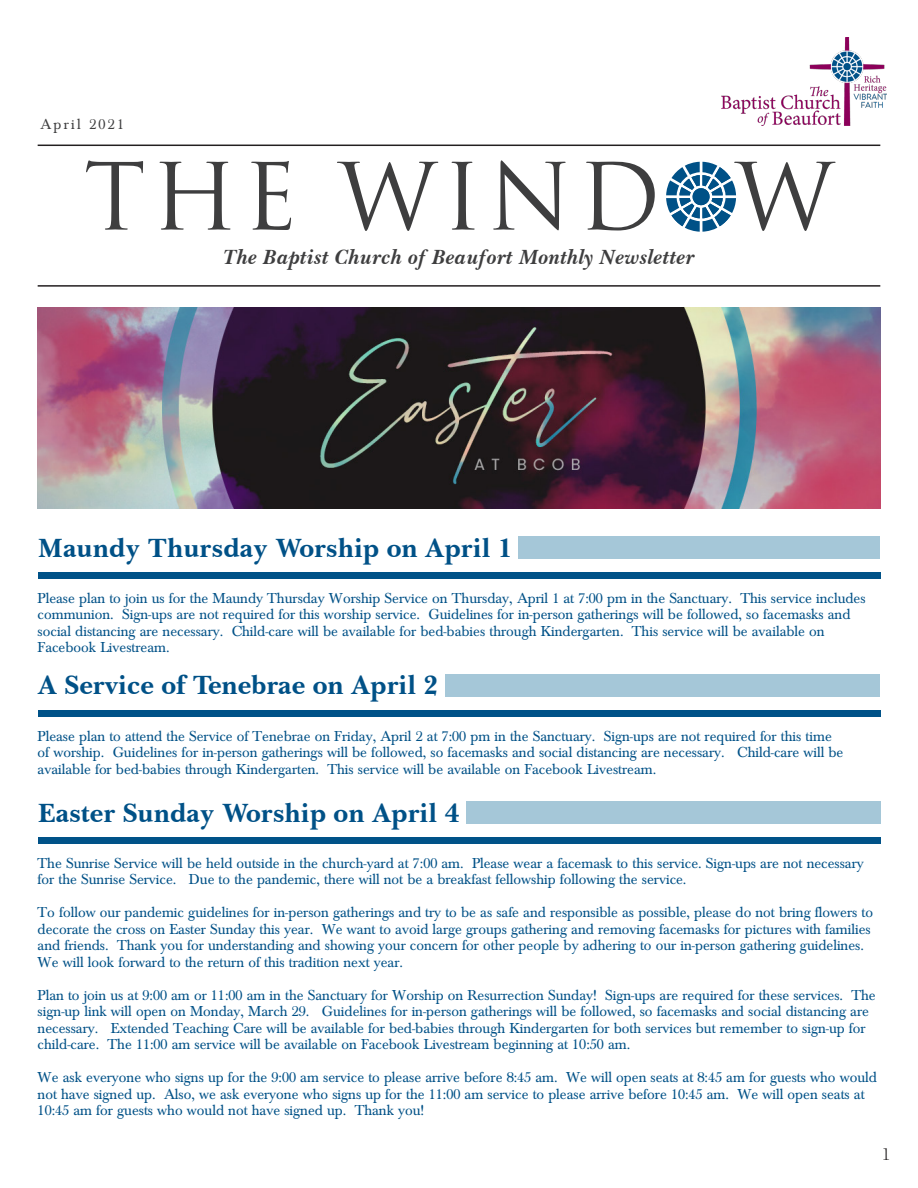
<style>
.page{position:relative;width:918px;height:1188px;background:#fff}
.page>*{position:absolute;margin:0;border:0;box-sizing:border-box;transform-origin:0 0}
.Company_name{font:90px "Trajan Pro 3";letter-spacing:.06em;color:#3e3e3f}
.Headline{font:700 27px "Baskerville BT";color:#005187}
.Company_name-2{font:italic 700 21px "Baskerville BT";color:#3e3e3f}
.t1{font:18px "ATC Agate";color:#231f20}
.t2{font:15px/16.5px "Baskerville";color:#005187}
.t3{font:15px "Baskerville";letter-spacing:.15em;color:#3e3e3f}
</style>
<div class="page">
<hr style="left:38px;top:145px;width:842px;height:1px;background:#231f20">
<img style="left:722px;top:37px;width:165px;height:89px">
<svg style="left:666px;top:162px;width:70px;height:70px"></svg>
<hr style="left:38px;top:285px;width:842px;height:2px;background:#231f20">
<img style="left:38px;top:307px;width:843px;height:201px">
<div style="left:39px;top:572px;width:842px;height:7px;background:#005288"></div>
<div style="left:518px;top:536px;width:362px;height:23px;background:#a5c7d8"></div>
<div style="left:39px;top:710px;width:842px;height:7px;background:#005288"></div>
<div style="left:446px;top:674px;width:434px;height:23px;background:#a5c7d8"></div>
<div style="left:39px;top:837px;width:842px;height:7px;background:#005288"></div>
<div style="left:466px;top:801px;width:414px;height:23px;background:#a5c7d8"></div>
<p class="t3" style="left:40px;top:116px;width:85px">April 2021</p>
<p class="Company_name" style="left:84px;top:135px;width:752px">THE WIND W</p>
<p class="Company_name-2" style="left:223px;top:244px;width:473px">The Baptist Church of Beaufort Monthly Newsletter</p>
<p class="Headline" style="left:38px;top:531px;width:476px">Maundy Thursday Worship on April 1</p>
<p class="t2" style="left:38px;top:590px;width:829px">Please plan to join us for the Maundy Thursday Worship Service on Thursday, April 1 at 7:00 pm in the Sanctuary. This service includes communion. Sign-ups are not required for this worship service. Guidelines for in-person gatherings will be followed, so facemasks and social distancing are necessary. Child-care will be available for bed-babies through Kindergarten. This service will be available on Facebook Livestream.</p>
<p class="Headline" style="left:38px;top:669px;width:402px">A Service of Tenebrae on April 2</p>
<p class="t2" style="left:38px;top:728px;width:807px">Please plan to attend the Service of Tenebrae on Friday, April 2 at 7:00 pm in the Sanctuary. Sign-ups are not required for this time of worship. Guidelines for in-person gatherings will be followed, so facemasks and social distancing are necessary. Child-care will be available for bed-babies through Kindergarten. This service will be available on Facebook Livestream.</p>
<p class="Headline" style="left:38px;top:796px;width:423px">Easter Sunday Worship on April 4</p>
<p class="t2" style="left:38px;top:855px;width:828px">The Sunrise Service will be held outside in the church-yard at 7:00 am. Please wear a facemask to this service. Sign-ups are not necessary for the Sunrise Service. Due to the pandemic, there will not be a breakfast fellowship following the service.</p>
<p class="t2" style="left:38px;top:905px;width:837px">To follow our pandemic guidelines for in-person gatherings and try to be as safe and responsible as possible, please do not bring flowers to decorate the cross on Easter Sunday this year. We want to avoid large groups gathering and removing facemasks for pictures with families and friends. Thank you for understanding and showing your concern for other people by adhering to our in-person gathering guidelines.<br>We will look forward to the return of this tradition next year.</p>
<p class="t2" style="left:38px;top:987px;width:840px">Plan to join us at 9:00 am or 11:00 am in the Sanctuary for Worship on Resurrection Sunday! Sign-ups are required for these services. The sign-up link will open on Monday, March 29. Guidelines for in-person gatherings will be followed, so facemasks and social distancing are necessary. Extended Teaching Care will be available for bed-babies through Kindergarten for both services but remember to sign-up for child-care. The 11:00 am service will be available on Facebook Livestream beginning at 10:50 am.</p>
<p class="t2" style="left:38px;top:1070px;width:841px">We ask everyone who signs up for the 9:00 am service to please arrive before 8:45 am. We will open seats at 8:45 am for guests who would not have signed up. Also, we ask everyone who signs up for the 11:00 am service to please arrive before 10:45 am. We will open seats at<br>10:45 am for guests who would not have signed up. Thank you!</p>
<p class="t1" style="left:882px;top:1145px;width:11px">1</p>
</div>
